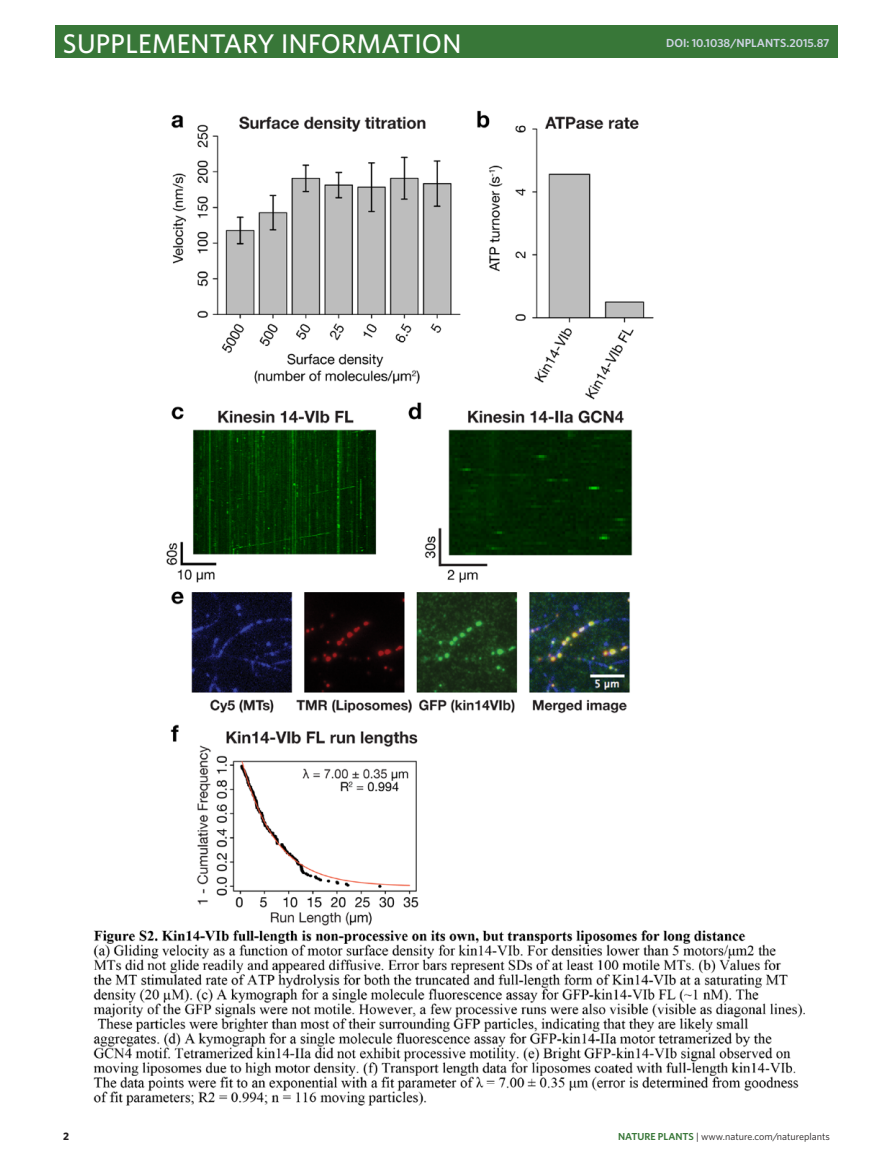
<style>
.page{position:relative;width:893px;height:1174px;background:#fff}
.page>*{position:absolute;margin:0;border:0;box-sizing:border-box;transform-origin:0 0}
.t1{font:500 27px "Whitney";letter-spacing:.01em;color:#fff}
.t2{font:600 11.7px "Whitney";color:#cfd4e4}
.t3{font:700 10.8px "Whitney";color:#231f20}
.t4{font:10.2px "Whitney";color:#231f20}
.s1{font-weight:600;color:#387738}
</style>
<div class="page">
<div style="left:55px;top:26px;width:783px;height:32px;background:#387738"></div>
<img style="left:93px;top:110px;width:712px;height:996px">
<h1 class="t1" style="left:63px;top:25px;width:400px">SUPPLEMENTARY INFORMATION</h1>
<p class="t2" style="left:666px;top:35px;width:165px">DOI: 10.1038/NPLANTS.2015.87</p>
<p class="t3" style="left:63px;top:1128px;width:8px">2</p>
<p class="t4" style="left:618px;top:1129px;width:213px"><span class="s1">NATURE PLANTS</span> | www.nature.com/natureplants</p>
</div>
